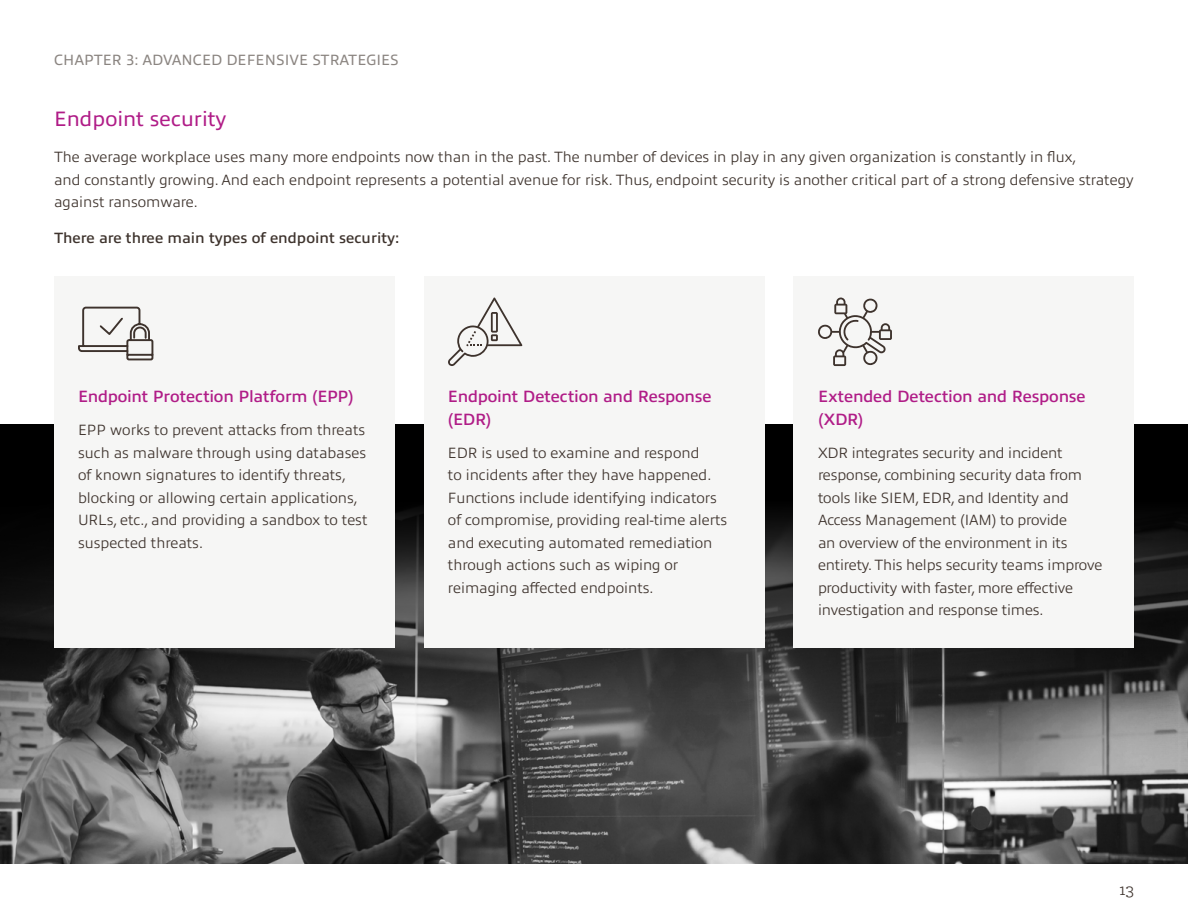
<style>
.page{position:relative;width:1188px;height:918px;background:#fff}
.page>*{position:absolute;margin:0;border:0;box-sizing:border-box;transform-origin:0 0}
.t1{font:21px "Allumi Pro";color:#b01c87}
.t2{font:18px "Klinic Slab";color:#3e332d}
.t3{font:600 16.5px/22.5px "Allumi Pro";letter-spacing:-.01em;color:#b01c87}
.Body{font:300 15px/22.5px "Allumi Pro";color:#3e332d}
.Body-2{font:600 15px "Allumi Pro";color:#3e332d}
.t4{font:15px "Allumi Pro";color:#8b8581}
</style>
<div class="page">
<div style="left:0;top:424px;width:1188px;height:440px;background:#000"></div>
<img style="left:0;top:497px;width:1188px;height:367px">
<div style="left:54px;top:276px;width:340px;height:372px;background:#f6f6f5"></div>
<div style="left:424px;top:276px;width:340px;height:372px;background:#f6f6f5"></div>
<div style="left:794px;top:276px;width:340px;height:372px;background:#f6f6f5"></div>
<svg style="left:78px;top:306px;width:76px;height:55px"></svg>
<svg style="left:448px;top:298px;width:74px;height:68px"></svg>
<svg style="left:818px;top:298px;width:74px;height:68px"></svg>
<p class="t4" style="left:54px;top:49px;width:346px">CHAPTER 3: ADVANCED DEFENSIVE STRATEGIES</p>
<h2 class="t1" style="left:54px;top:104px;width:174px">Endpoint security</h2>
<p class="Body" style="left:54px;top:145px;width:1081px">The average workplace uses many more endpoints now than in the past. The number of devices in play in any given organization is constantly in flux,<br>and constantly growing. And each endpoint represents a potential avenue for risk. Thus, endpoint security is another critical part of a strong defensive strategy against ransomware.</p>
<p class="Body-2" style="left:54px;top:227px;width:347px">There are three main types of endpoint security:</p>
<h3 class="t3" style="left:78px;top:384px;width:277px">Endpoint Protection Platform (EPP)</h3>
<p class="Body" style="left:78px;top:417px;width:291px">EPP works to prevent attacks from threats such as malware through using databases of known signatures to identify threats, blocking or allowing certain applications, URLs, etc., and providing a sandbox to test suspected threats.</p>
<h3 class="t3" style="left:448px;top:384px;width:265px">Endpoint Detection and Response (EDR)</h3>
<p class="Body" style="left:448px;top:440px;width:281px">EDR is used to examine and respond<br>to incidents after they have happened.<br>Functions include identifying indicators of compromise, providing real-time alerts and executing automated remediation through actions such as wiping or reimaging affected endpoints.</p>
<h3 class="t3" style="left:818px;top:384px;width:269px">Extended Detection and Response (XDR)</h3>
<p class="Body" style="left:818px;top:440px;width:286px">XDR integrates security and incident response, combining security data from tools like SIEM, EDR, and Identity and Access Management (IAM) to provide<br>an overview of the environment in its entirety. This helps security teams improve productivity with faster, more effective investigation and response times.</p>
<p class="t2" style="left:1119px;top:878px;width:16px">13</p>
</div>
